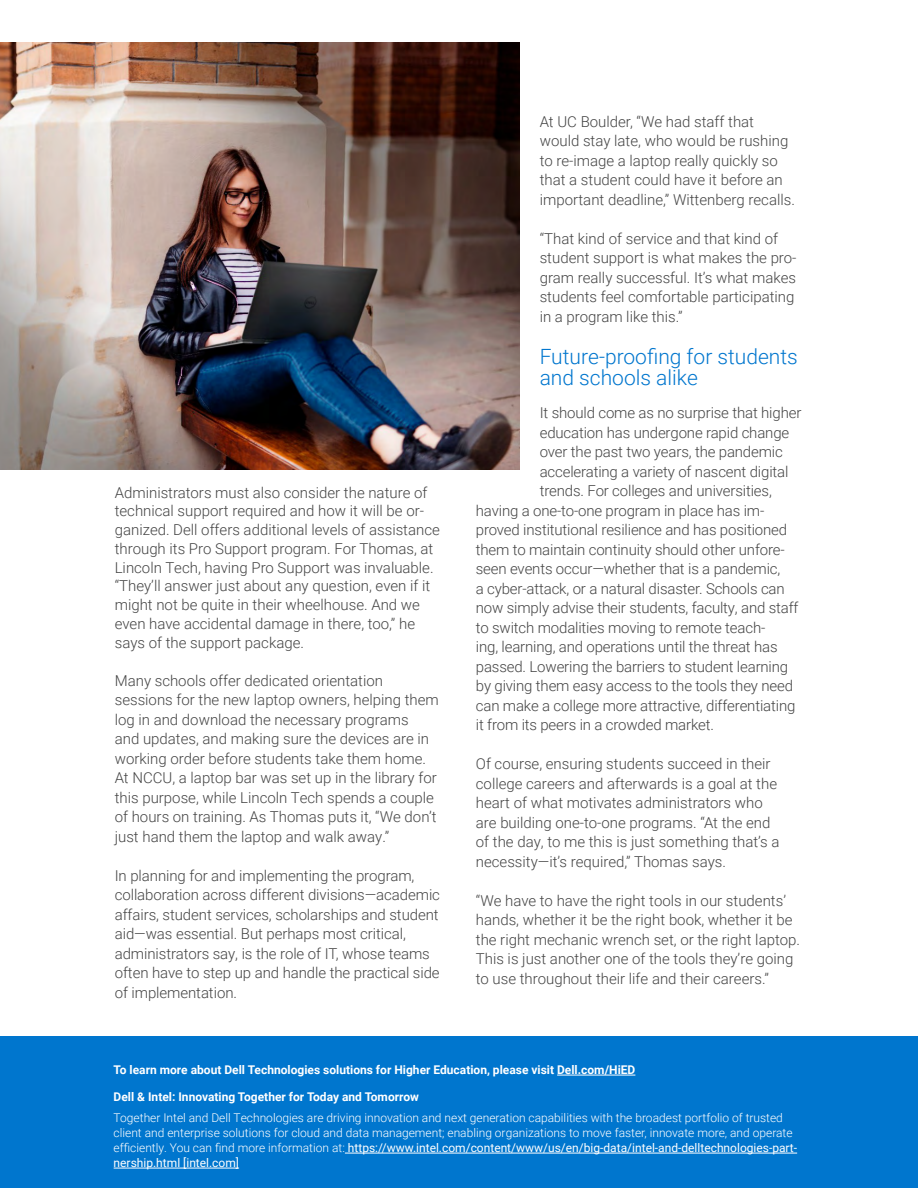
<style>
.page{position:relative;width:918px;height:1188px;background:#fff}
.page>*{position:absolute;margin:0;border:0;box-sizing:border-box;transform-origin:0 0}
.t1{font:300 21px/21.8px "Roboto";color:#0076ce}
.t2{font:300 15px/19.5px "Roboto";color:#444}
.t3{font:300 12px/15px "Roboto";color:#fff}
.t4{font:700 12px "Roboto";color:#fff}
.s1{font-weight:400}
</style>
<div class="page">
<img style="left:0;top:42px;width:519px;height:428px">
<div style="left:0;top:1037px;width:918px;height:151px;background:#0076ce"></div>
<hr style="left:557px;top:1075px;width:78px;height:1px;background:#fff">
<hr style="left:345px;top:1153px;width:452px;height:1px;background:#fff">
<hr style="left:114px;top:1168px;width:125px;height:1px;background:#fff">
<p class="t2" style="left:115px;top:482px;width:327px;line-height:18.8px">Administrators must also consider the nature of technical support required and how it will be or&shy;ganized. Dell offers additional levels of assistance through its Pro Support program. For Thomas, at Lincoln Tech, having Pro Support was invaluable. “They’ll answer just about any question, even if it might not be quite in their wheelhouse. And we even have accidental damage in there, too,” he says of the support package.</p>
<p class="t2" style="left:115px;top:670px;width:326px">Many schools offer dedicated orientation sessions for the new laptop owners, helping them log in and download the necessary programs<br>and updates, and making sure the devices are in working order before students take them home.<br>At NCCU, a laptop bar was set up in the library for this purpose, while Lincoln Tech spends a couple of hours on training. As Thomas puts it, “We don’t just hand them the laptop and walk away.”</p>
<p class="t2" style="left:115px;top:865px;width:327px">In planning for and implementing the program, collaboration across different divisions—academic affairs, student services, scholarships and student aid—was essential. But perhaps most critical, administrators say, is the role of IT, whose teams often have to step up and handle the practical side of implementation.</p>
<p class="t2" style="left:540px;top:111px;width:257px">At UC Boulder, “We had staff that would stay late, who would be rushing to re-image a laptop really quickly so that a student could have it before an important deadline,” Wittenberg recalls.</p>
<p class="t2" style="left:540px;top:228px;width:258px">“That kind of service and that kind of student support is what makes the pro&shy;gram really successful. It’s what makes students feel comfortable participating in a program like this.”</p>
<h1 class="t1" style="left:540px;top:344px;width:260px">Future-proofing for students and schools alike</h1>
<p class="t2" style="left:540px;top:403px;width:263px">It should come as no surprise that higher</p>
<p class="t2" style="left:540px;top:422px;width:251px">education has undergone rapid change</p>
<p class="t2" style="left:540px;top:442px;width:245px">over the past two years, the pandemic</p>
<p class="t2" style="left:540px;top:461px;width:250px">accelerating a variety of nascent digital</p>
<p class="t2" style="left:540px;top:481px;width:234px">trends. For colleges and universities,</p>
<p class="t2" style="left:476px;top:500px;width:290px">having a one-to-one program in place has im-</p>
<p class="t2" style="left:476px;top:520px;width:313px">proved institutional resilience and has positioned</p>
<p class="t2" style="left:476px;top:539px;width:310px">them to maintain continuity should other unfore-</p>
<p class="t2" style="left:476px;top:559px;width:306px">seen events occur—whether that is a pandemic,</p>
<p class="t2" style="left:476px;top:578px;width:310px">a cyber-attack, or a natural disaster. Schools can</p>
<p class="t2" style="left:476px;top:598px;width:324px">now simply advise their students, faculty, and staff</p>
<p class="t2" style="left:476px;top:617px;width:291px">to switch modalities moving to remote teach-</p>
<p class="t2" style="left:476px;top:637px;width:303px">ing, learning, and operations until the threat has</p>
<p class="t2" style="left:476px;top:656px;width:314px">passed. Lowering the barriers to student learning</p>
<p class="t2" style="left:476px;top:676px;width:319px">by giving them easy access to the tools they need</p>
<p class="t2" style="left:476px;top:695px;width:321px">can make a college more attractive, differentiating</p>
<p class="t2" style="left:476px;top:715px;width:240px">it from its peers in a crowded market.</p>
<p class="t2" style="left:476px;top:754px;width:305px">Of course, ensuring students succeed in their college careers and afterwards is a goal at the heart of what motivates administrators who are building one-to-one programs. “At the end of the day, to me this is just something that’s a necessity—it’s required,” Thomas says.</p>
<p class="t2" style="left:476px;top:890px;width:326px">“We have to have the right tools in our students’ hands, whether it be the right book, whether it be the right mechanic wrench set, or the right laptop.<br>This is just another one of the tools they’re going to use throughout their life and their careers.”</p>
<p class="t4" style="left:114px;top:1062px;width:523px">To learn more about Dell Technologies solutions for Higher Education, please visit Dell.com/HiED</p>
<p class="t4" style="left:114px;top:1089px;width:307px">Dell &amp; Intel: Innovating Together for Today and Tomorrow</p>
<p class="t3" style="left:114px;top:1110px;width:685px">Together Intel and Dell Technologies are driving innovation and next generation capabilities with the broadest portfolio of trusted client and enterprise solutions for cloud and data management; enabling organizations to move faster, innovate more, and operate efficiently. You can find more information at: <span class="s1">https://www.intel.com/content/www/us/en/big-data/intel-and-delltechnologies-part&shy;nership.html [intel.com]</span></p>
</div>
